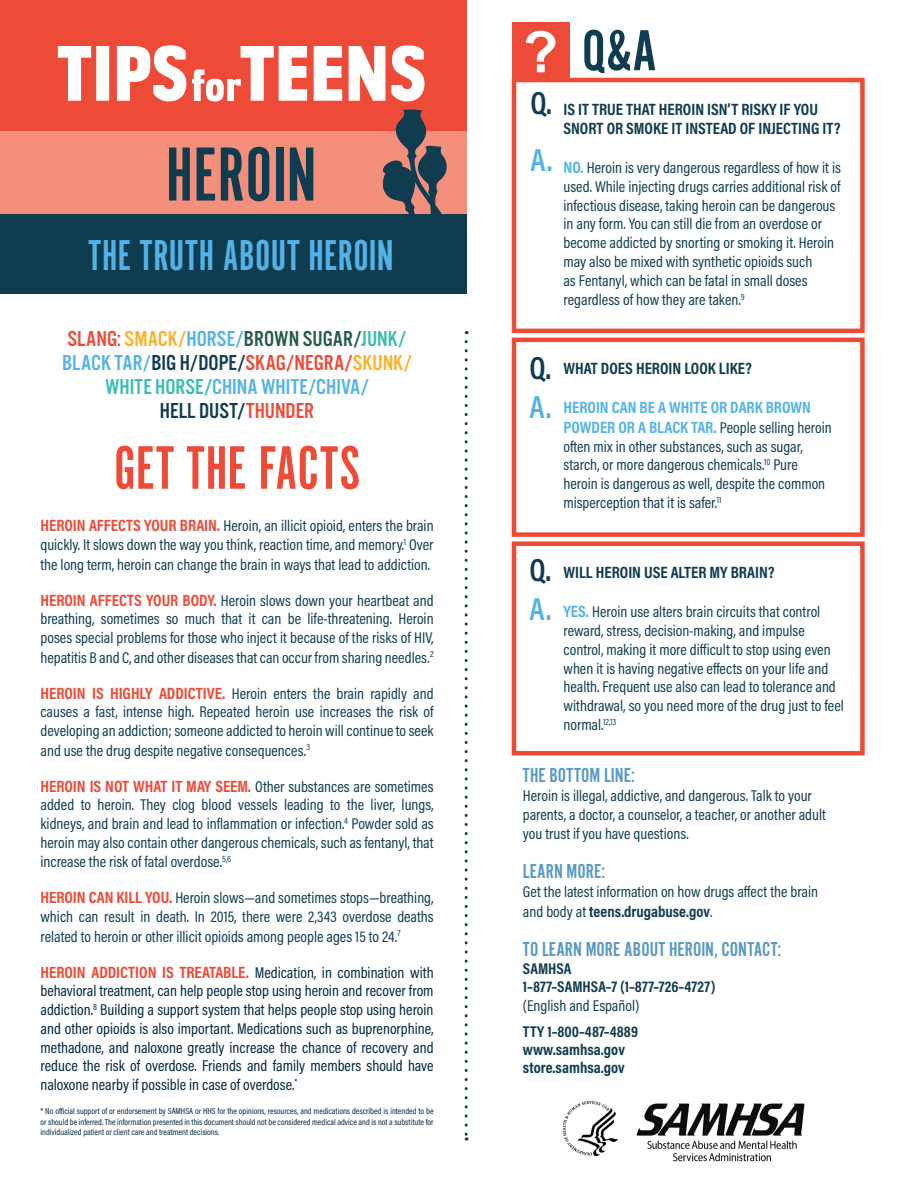
<style>
.page{position:relative;width:918px;height:1188px;background:#fff}
.page>*{position:absolute;margin:0;border:0;box-sizing:border-box;transform-origin:0 0}
.t1{font:79.5px "Alternate Got No 1 D";letter-spacing:.005em;color:#103c4f}
.t2{font:63.75px "Alternate Got No 1 D";letter-spacing:.01em;color:#ed4b38}
.t3{font:60px "Alternate Got No 2 D";color:#103c4f}
.t4{font:44.85px "Alternate Got No 1 D";letter-spacing:.005em;color:#53b3e8}
.Body_Copy_1{font:600 32.25px "Acumin Pro Cond";color:#53b3e8}
.t5{font:22.5px/24px "Alternate Got No 3 D";color:#53b3e8;text-align:center}
.t6{font:22.5px "Alternate Got No 3 D";letter-spacing:.005em;color:#245b4e}
.Body_Copy_1-2{font:21px "Alternate Got No 2 D";color:#5a99c2}
.t7{font:700 16.5px/19.5px "Acumin Pro Cond";color:#103c4f}
.Body_Copy_1-3{font:700 16.5px "Acumin Pro Cond";color:#53b3e8}
.Body_Copy_1-4{font:15.75px/19px "Acumin Pro Cond";color:#103c4f;text-align:justify}
.Body_Copy_1-5{font:15.75px/18.8px "Acumin Pro Cond";color:#00263e;text-align:justify}
.Body_Copy_1-6{font:700 15.75px "Acumin Pro Cond";color:#103c4f}
.Body_Copy_1-7{font:8.7px/10.5px "Acumin Pro Cond";color:#00263e;text-align:justify}
.s1{color:#ed4b38}
.s2{color:#feb127}
.s3{color:#53b3e8}
.s4{color:#39beae}
.s5{color:#103c4f}
.s6{font-weight:700;font-size:16.5px;color:#ed4b38}
.s7{font-family:"Arial";font-weight:700;font-size:57.6px;color:#fff}
.s8{font-weight:600;font-size:32.25px}
.s9{font-weight:600;font-size:32.25px;color:#53b3e8}
.s10{font-weight:700;font-size:16.5px;color:#53b3e8}
.s11{font-weight:700}
</style>
<div class="page">
<div style="left:0;top:0;width:466px;height:135px;background:#ed4b38"></div>
<div style="left:0;top:214px;width:466px;height:80px;background:#103c4f"></div>
<div style="left:0;top:132px;width:466px;height:82px;background:#f48f7c"></div>
<svg style="left:58px;top:45px;width:128px;height:56px"></svg>
<svg style="left:192px;top:45px;width:233px;height:56px"></svg>
<div style="left:512px;top:78px;width:353px;height:255px;border:4px solid #ed4b38"></div>
<div style="left:512px;top:22px;width:57px;height:58px;background:#ed4b38"></div>
<div style="left:512px;top:338px;width:353px;height:199px;border:4px solid #ed4b38"></div>
<div style="left:512px;top:541px;width:353px;height:214px;border:4px solid #ed4b38"></div>
<svg style="left:465px;top:342px;width:3px;height:798px"></svg>
<svg style="left:383px;top:109px;width:69px;height:105px"></svg>
<img style="left:562px;top:1100px;width:57px;height:57px">
<img style="left:636px;top:1103px;width:169px;height:59px">
<p class="t1" style="left:166px;top:132px;width:152px">HEROIN</p>
<p class="t4" style="left:89px;top:232px;width:307px">THE TRUTH ABOUT HEROIN</p>
<p class="t6" style="left:68px;top:327px;width:340px"><span class="s1">SLANG:</span> <span class="s2">SMACK/</span><span class="s3">HORSE/</span>BROWN SUGAR/<span class="s4">JUNK/</span></p>
<p class="t5" style="left:62px;top:351px;width:351px">BLACK TAR/<span class="s5">BIG H/DOPE/</span><span class="s1">SKAG/NEGRA/</span><span class="s2">SKUNK/<br></span><span class="s4">WHITE HORSE/</span>CHINA WHITE/CHIVA/<br><span class="s5">HELL DUST/</span><span class="s1">THUNDER</span></p>
<p class="t2" style="left:114px;top:434px;width:248px">GET THE FACTS</p>
<p class="Body_Copy_1-4" style="left:40px;top:516px;width:395px"><span class="s6">HEROIN AFFECTS YOUR BRAIN.</span> Heroin, an illicit opioid, enters the brain quickly. It slows down the way you think, reaction time, and memory.<sup>1</sup> Over the long term, heroin can change the brain in ways that lead to addiction.</p>
<p class="Body_Copy_1-4" style="left:40px;top:590px;width:395px"><span class="s6">HEROIN AFFECTS YOUR BODY.</span> Heroin slows down your heartbeat and breathing, sometimes so much that it can be life-threatening. Heroin poses special problems for those who inject it because of the risks of HIV, hepatitis B and C, and other diseases that can occur from sharing needles.<sup>2</sup></p>
<p class="Body_Copy_1-4" style="left:40px;top:683px;width:395px"><span class="s6">HEROIN IS HIGHLY ADDICTIVE.</span> Heroin enters the brain rapidly and causes a fast, intense high. Repeated heroin use increases the risk of developing an addiction; someone addicted to heroin will continue to seek and use the drug despite negative consequences.<sup>3</sup></p>
<p class="Body_Copy_1-4" style="left:40px;top:777px;width:395px"><span class="s6">HEROIN IS NOT WHAT IT MAY SEEM.</span> Other substances are sometimes added to heroin. They clog blood vessels leading to the liver, lungs, kidneys, and brain and lead to inflammation or infection.<sup>4</sup> Powder sold as heroin may also contain other dangerous chemicals, such as fentanyl, that increase the risk of fatal overdose.<sup>5,6</sup></p>
<p class="Body_Copy_1-4" style="left:40px;top:888px;width:395px"><span class="s6">HEROIN CAN KILL YOU.</span> Heroin slows—and sometimes stops—breathing, which can result in death. In 2015, there were 2,343 overdose deaths related to heroin or other illicit opioids among people ages 15 to 24.<sup>7</sup></p>
<p class="Body_Copy_1-5" style="left:40px;top:963px;width:395px"><span class="s6">HEROIN ADDICTION IS TREATABLE.</span> Medication, in combination with behavioral treatment, can help people stop using heroin and recover from addiction.<sup>8</sup> Building a support system that helps people stop using heroin and other opioids is also important. Medications such as buprenorphine, methadone, and naloxone greatly increase the chance of recovery and reduce the risk of overdose. Friends and family members should have naloxone nearby if possible in case of overdose.<sup>*</sup></p>
<p class="Body_Copy_1-7" style="left:40px;top:1106px;width:395px">* No official support of or endorsement by SAMHSA or HHS for the opinions, resources, and medications described is intended to be or should be inferred. The information presented in this document should not be considered medical advice and is not a substitute for individualized patient or client care and treatment decisions.</p>
<h1 class="t3" style="left:523px;top:19px;width:135px"><span class="s7">?</span> Q&amp;A</h1>
<h1 class="t7" style="left:564px;top:99px;width:279px;text-indent:-33px"><span class="s8">Q.</span> IS IT TRUE THAT HEROIN ISN’T RISKY IF YOU<br>SNORT OR SMOKE IT INSTEAD OF INJECTING IT?</h1>
<p class="Body_Copy_1-4" style="left:564px;top:158px;width:279px;text-align:left;text-indent:-33px"><span class="s9">A.</span> <span class="s10">NO.</span> Heroin is very dangerous regardless of how it is used. While injecting drugs carries additional risk of infectious disease, taking heroin can be dangerous in any form. You can still die from an overdose or become addicted by snorting or smoking it. Heroin may also be mixed with synthetic opioids such<br>as Fentanyl, which can be fatal in small doses regardless of how they are taken.<sup>9</sup></p>
<h1 class="t7" style="left:530px;top:359px;width:224px"><span class="s8">Q.</span> WHAT DOES HEROIN LOOK LIKE?</h1>
<p class="Body_Copy_1" style="left:530px;top:386px;width:24px">A.</p>
<p class="Body_Copy_1-3" style="left:564px;top:397px;width:249px">HEROIN CAN BE A WHITE OR DARK BROWN</p>
<p class="Body_Copy_1-4" style="left:564px;top:418px;width:270px;text-align:left"><span class="s10">POWDER OR A BLACK TAR.</span> People selling heroin often mix in other substances, such as sugar, starch, or more dangerous chemicals.<sup>10</sup> Pure heroin is dangerous as well, despite the common misperception that it is safer.<sup>11</sup></p>
<h1 class="t7" style="left:530px;top:562px;width:247px"><span class="s8">Q.</span> WILL HEROIN USE ALTER MY BRAIN?</h1>
<p class="Body_Copy_1" style="left:530px;top:588px;width:24px">A.</p>
<p class="Body_Copy_1-4" style="left:564px;top:602px;width:282px;text-align:left"><span class="s10">YES.</span> Heroin use alters brain circuits that control reward, stress, decision-making, and impulse control, making it more difficult to stop using even when it is having negative effects on your life and health. Frequent use also can lead to tolerance and withdrawal, so you need more of the drug just to feel normal.<sup>12,13</sup></p>
<p class="Body_Copy_1-2" style="left:523px;top:764px;width:114px">THE BOTTOM LINE:</p>
<p class="Body_Copy_1-4" style="left:523px;top:786px;width:305px;text-align:left">Heroin is illegal, addictive, and dangerous. Talk to your parents, a doctor, a counselor, a teacher, or another adult you trust if you have questions.</p>
<p class="Body_Copy_1-2" style="left:523px;top:860px;width:84px">LEARN MORE:</p>
<p class="Body_Copy_1-4" style="left:523px;top:882px;width:297px;line-height:19.5px">Get the latest information on how drugs affect the brain and body at <span class="s11">teens.drugabuse.gov</span>.</p>
<p class="Body_Copy_1-2" style="left:523px;top:937px;width:260px">TO LEARN MORE ABOUT HEROIN, CONTACT:</p>
<p class="Body_Copy_1-6" style="left:523px;top:958px;width:50px">SAMHSA</p>
<p class="Body_Copy_1-6" style="left:523px;top:976px;width:194px">1–877–SAMHSA–7 (1–877–726–4727)</p>
<p class="Body_Copy_1-4" style="left:523px;top:996px;width:118px">(English and Español)</p>
<p class="Body_Copy_1-6" style="left:523px;top:1021px;width:117px">TTY 1–800–487–4889</p>
<p class="Body_Copy_1-6" style="left:523px;top:1039px;width:104px">www.samhsa.gov</p>
<p class="Body_Copy_1-6" style="left:523px;top:1057px;width:103px">store.samhsa.gov</p>
</div>
